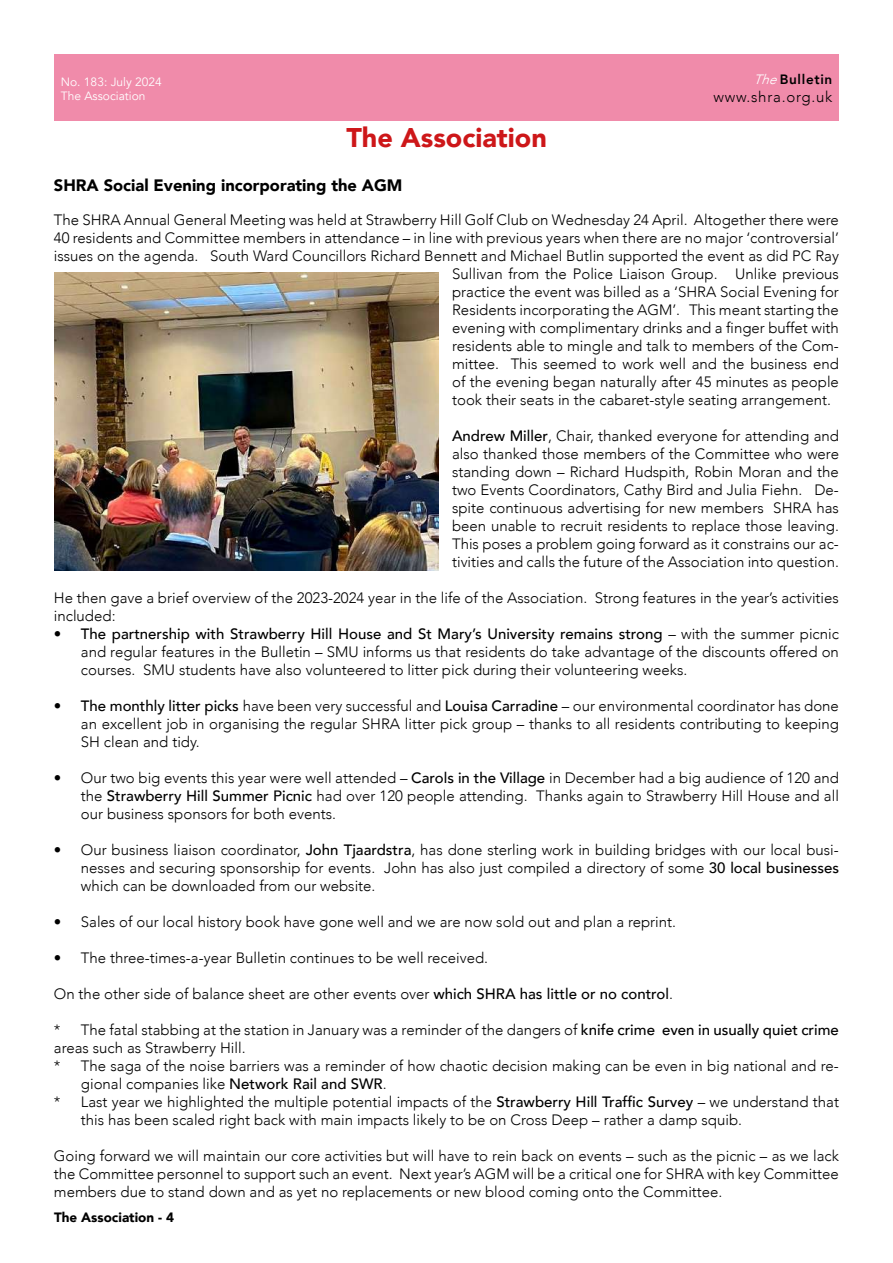
<style>
.page{position:relative;width:893px;height:1263px;background:#fff}
.page>*{position:absolute;margin:0;border:0;box-sizing:border-box;transform-origin:0 0}
.t1{font:900 27px "Avenir";color:#cd1719}
.t2{font:900 16.5px "Avenir";color:#000}
.t3{font:300 15px/18px "Avenir";color:#000;text-align:justify}
.t4{font:300 15px "Avenir";letter-spacing:.05em;color:#000}
.t5{font:900 13.5px "Avenir";color:#000}
.t6{font:800 13.5px "Avenir";letter-spacing:.05em;color:#000}
.t7{font:12px/14.4px "Avenir";color:#fff}
.s1{font-weight:300;font-style:italic;color:#fff}
.s2{font-weight:500}
</style>
<div class="page">
<div style="left:54px;top:54px;width:785px;height:66px;background:#f08baa"></div>
<img style="left:54px;top:272px;width:385px;height:299px">
<p class="t7" style="left:61px;top:75px;width:102px">No. 183: July 2024<br>The Association</p>
<h1 class="t1" style="left:346px;top:115px;width:202px">The Association</h1>
<p class="t6" style="left:753px;top:68px;width:80px"><span class="s1">The</span>Bulletin</p>
<p class="t4" style="left:713px;top:88px;width:120px">www.shra.org.uk</p>
<p class="t2" style="left:54px;top:171px;width:350px">SHRA Social Evening incorporating the AGM</p>
<p class="t3" style="left:54px;top:211px;width:787px">The SHRA Annual General Meeting was held at Strawberry Hill Golf Club on Wednesday 24 April. Altogether there were</p>
<p class="t3" style="left:54px;top:229px;width:787px">40 residents and Committee members in attendance – in line with previous years when there are no major ‘controversial’</p>
<p class="t3" style="left:54px;top:247px;width:786px">issues on the agenda. South Ward Councillors Richard Bennett and Michael Butlin supported the event as did PC Ray</p>
<p class="t3" style="left:452px;top:265px;width:388px">Sullivan from the Police Liaison Group. Unlike previous</p>
<p class="t3" style="left:452px;top:283px;width:388px">practice the event was billed as a ‘SHRA Social Evening for</p>
<p class="t3" style="left:452px;top:301px;width:388px">Residents incorporating the AGM’. This meant starting the</p>
<p class="t3" style="left:452px;top:319px;width:388px">evening with complimentary drinks and a finger buffet with</p>
<p class="t3" style="left:452px;top:337px;width:388px">residents able to mingle and talk to members of the Com-</p>
<p class="t3" style="left:452px;top:355px;width:388px">mittee. This seemed to work well and the business end</p>
<p class="t3" style="left:452px;top:373px;width:388px">of the evening began naturally after 45 minutes as people</p>
<p class="t3" style="left:452px;top:391px;width:380px">took their seats in the cabaret-style seating arrangement.</p>
<p class="t3" style="left:452px;top:427px;width:388px"><span class="s2">Andrew Miller</span>, Chair, thanked everyone for attending and also thanked those members of the Committee who were standing down – Richard Hudspith, Robin Moran and the two Events Coordinators, Cathy Bird and Julia Fiehn. De&shy;spite continuous advertising for new members SHRA has been unable to recruit residents to replace those leaving.<br>This poses a problem going forward as it constrains our ac&shy;tivities and calls the future of the Association into question.</p>
<p class="t3" style="left:54px;top:589px;width:787px">He then gave a brief overview of the 2023-2024 year in the life of the Association. Strong features in the year’s activities included:</p>
<p class="t3" style="left:81px;top:625px;width:760px;text-indent:-27px"><span class="s2">• The partnership with Strawberry Hill House and St Mary’s University remains strong</span> – with the summer picnic and regular features in the Bulletin – SMU informs us that residents do take advantage of the discounts offered on courses. SMU students have also volunteered to litter pick during their volunteering weeks.</p>
<p class="t3" style="left:81px;top:697px;width:760px;text-indent:-27px"><span class="s2">• The monthly litter picks</span> have been very successful and <span class="s2">Louisa Carradine</span> – our environmental coordinator has done an excellent job in organising the regular SHRA litter pick group – thanks to all residents contributing to keeping SH clean and tidy.</p>
<p class="t3" style="left:81px;top:769px;width:760px;text-indent:-27px">• Our two big events this year were well attended – <span class="s2">Carols in the Village</span> in December had a big audience of 120 and the <span class="s2">Strawberry Hill Summer Picnic</span> had over 120 people attending. Thanks again to Strawberry Hill House and all our business sponsors for both events.</p>
<p class="t3" style="left:81px;top:841px;width:760px;text-indent:-27px">• Our business liaison coordinator, <span class="s2">John Tjaardstra</span>, has done sterling work in building bridges with our local busi&shy;nesses and securing sponsorship for events. John has also just compiled a directory of some <span class="s2">30 local businesses </span>which can be downloaded from our website.</p>
<p class="t3" style="left:54px;top:913px;width:624px">• Sales of our local history book have gone well and we are now sold out and plan a reprint.</p>
<p class="t3" style="left:54px;top:949px;width:436px">• The three-times-a-year Bulletin continues to be well received.</p>
<p class="t3" style="left:54px;top:985px;width:621px">On the other side of balance sheet are other events over <span class="s2">which SHRA has little or no control</span>.</p>
<p class="t3" style="left:54px;top:1021px;width:786px">* The fatal stabbing at the station in January was a reminder of the dangers of <span class="s2">knife crime even in usually quiet crime</span></p>
<p class="t3" style="left:54px;top:1039px;width:193px">areas such as Strawberry Hill.</p>
<p class="t3" style="left:54px;top:1057px;width:786px">* The saga of the noise barriers was a reminder of how chaotic decision making can be even in big national and re-</p>
<p class="t3" style="left:81px;top:1075px;width:307px">gional companies like <span class="s2">Network Rail and SWR</span>.</p>
<p class="t3" style="left:54px;top:1093px;width:787px">* Last year we highlighted the multiple potential impacts of the <span class="s2">Strawberry Hill Traffic Survey</span> – we understand that</p>
<p class="t3" style="left:81px;top:1111px;width:663px">this has been scaled right back with main impacts likely to be on Cross Deep – rather a damp squib.</p>
<p class="t3" style="left:54px;top:1147px;width:787px">Going forward we will maintain our core activities but will have to rein back on events – such as the picnic – as we lack the Committee personnel to support such an event. Next year’s AGM will be a critical one for SHRA with key Committee members due to stand down and as yet no replacements or new blood coming onto the Committee.</p>
<p class="t5" style="left:54px;top:1206px;width:122px">The Association - 4</p>
</div>
